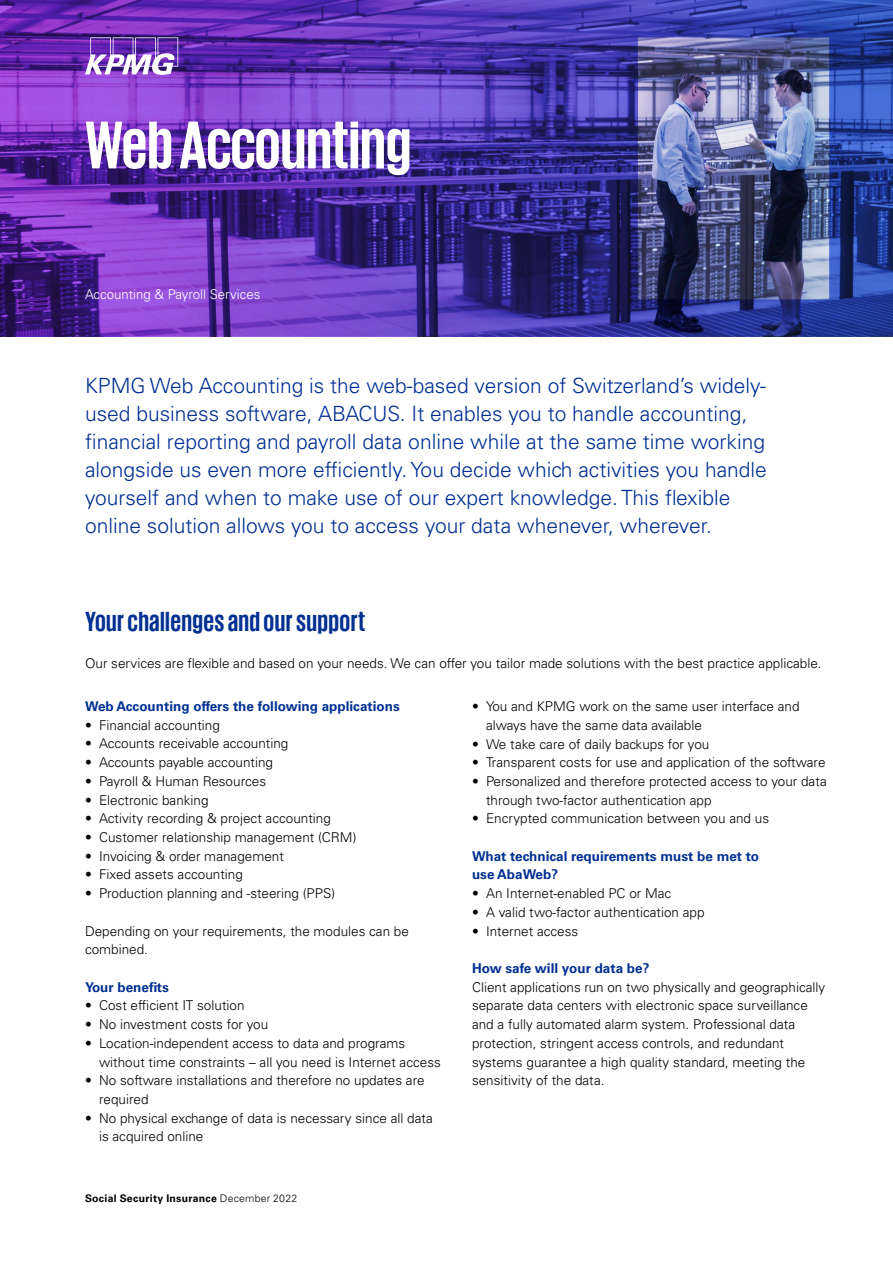
<style>
.page{position:relative;width:893px;height:1263px;background:#fff}
.page>*{position:absolute;margin:0;border:0;box-sizing:border-box;transform-origin:0 0}
.t1{font:700 69px "KPMG";letter-spacing:-.005em;color:#fff}
.t2{font:700 28.5px "KPMG";letter-spacing:.015em;color:#003091}
.t3{font:300 21px/28px "Univers LT Std";color:#003091}
.t4{font:300 13.5px/18.8px "Univers LT Std";color:#000}
.t5{font:700 13.5px/18.8px "Univers LT Std";color:#003091}
.t6{font:300 13.5px "Univers LT Std";color:#fff}
.t7{font:700 10.5px "Univers LT Std";letter-spacing:.025em;color:#000}
.s1{font-weight:300}
</style>
<div class="page">
<img style="left:0;top:0;width:893px;height:337px">
<svg style="left:85px;top:37px;width:93px;height:38px"></svg>
<h1 class="t1" style="left:85px;top:110px;width:328px">Web Accounting</h1>
<p class="t6" style="left:85px;top:286px;width:177px">Accounting &amp; Payroll Services</p>
<p class="t3" style="left:85px;top:371px;width:683px">KPMG Web Accounting is the web-based version of Switzerland’s widely&shy;used business software, ABACUS. It enables you to handle accounting, financial reporting and payroll data online while at the same time working alongside us even more efficiently. You decide which activities you handle yourself and when to make use of our expert knowledge. This flexible online solution allows you to access your data whenever, wherever.</p>
<h2 class="t2" style="left:85px;top:607px;width:282px">Your challenges and our support</h2>
<p class="t4" style="left:85px;top:653px;width:738px">Our services are flexible and based on your needs. We can offer you tailor made solutions with the best practice applicable.</p>
<p class="t5" style="left:85px;top:697px;width:316px">Web Accounting offers the following applications</p>
<p class="t4" style="left:85px;top:715px;width:136px">• Financial accounting</p>
<p class="t4" style="left:85px;top:734px;width:205px">• Accounts receivable accounting</p>
<p class="t4" style="left:85px;top:753px;width:190px">• Accounts payable accounting</p>
<p class="t4" style="left:85px;top:772px;width:183px">• Payroll &amp; Human Resources</p>
<p class="t4" style="left:85px;top:790px;width:125px">• Electronic banking</p>
<p class="t4" style="left:85px;top:809px;width:247px">• Activity recording &amp; project accounting</p>
<p class="t4" style="left:85px;top:828px;width:273px">• Customer relationship management (CRM)</p>
<p class="t4" style="left:85px;top:846px;width:200px">• Invoicing &amp; order management</p>
<p class="t4" style="left:85px;top:865px;width:159px">• Fixed assets accounting</p>
<p class="t4" style="left:85px;top:884px;width:252px">• Production planning and -steering (PPS)</p>
<p class="t4" style="left:85px;top:921px;width:325px">Depending on your requirements, the modules can be combined.</p>
<p class="t5" style="left:85px;top:978px;width:85px">Your benefits</p>
<p class="t4" style="left:85px;top:996px;width:161px">• Cost efficient IT solution</p>
<p class="t4" style="left:85px;top:1015px;width:185px">• No investment costs for you</p>
<p class="t4" style="left:99px;top:1034px;width:343px;text-indent:-14px">• Location-independent access to data and programs without time constraints – all you need is Internet access</p>
<p class="t4" style="left:99px;top:1071px;width:327px;text-indent:-14px">• No software installations and therefore no updates are required</p>
<p class="t4" style="left:99px;top:1108px;width:335px;text-indent:-14px">• No physical exchange of data is necessary since all data is acquired online</p>
<p class="t7" style="left:85px;top:1192px;width:214px">Social Security Insurance <span class="s1">December 2022</span></p>
<p class="t4" style="left:486px;top:697px;width:315px;text-indent:-14px">• You and KPMG work on the same user interface and always have the same data available</p>
<p class="t4" style="left:472px;top:734px;width:239px">• We take care of daily backups for you</p>
<p class="t4" style="left:472px;top:753px;width:355px">• Transparent costs for use and application of the software</p>
<p class="t4" style="left:486px;top:772px;width:342px;text-indent:-14px">• Personalized and therefore protected access to your data through two-factor authentication app</p>
<p class="t4" style="left:472px;top:809px;width:299px">• Encrypted communication between you and us</p>
<p class="t5" style="left:472px;top:847px;width:289px">What technical requirements must be met to use AbaWeb?</p>
<p class="t4" style="left:472px;top:884px;width:201px">• An Internet-enabled PC or Mac</p>
<p class="t4" style="left:472px;top:903px;width:234px">• A valid two-factor authentication app</p>
<p class="t4" style="left:472px;top:921px;width:108px">• Internet access</p>
<p class="t5" style="left:472px;top:959px;width:179px">How safe will your data be?</p>
<p class="t4" style="left:472px;top:978px;width:355px">Client applications run on two physically and geographically separate data centers with electronic space surveillance and a fully automated alarm system. Professional data protection, stringent access controls, and redundant systems guarantee a high quality standard, meeting the sensitivity of the data.</p>
</div>
